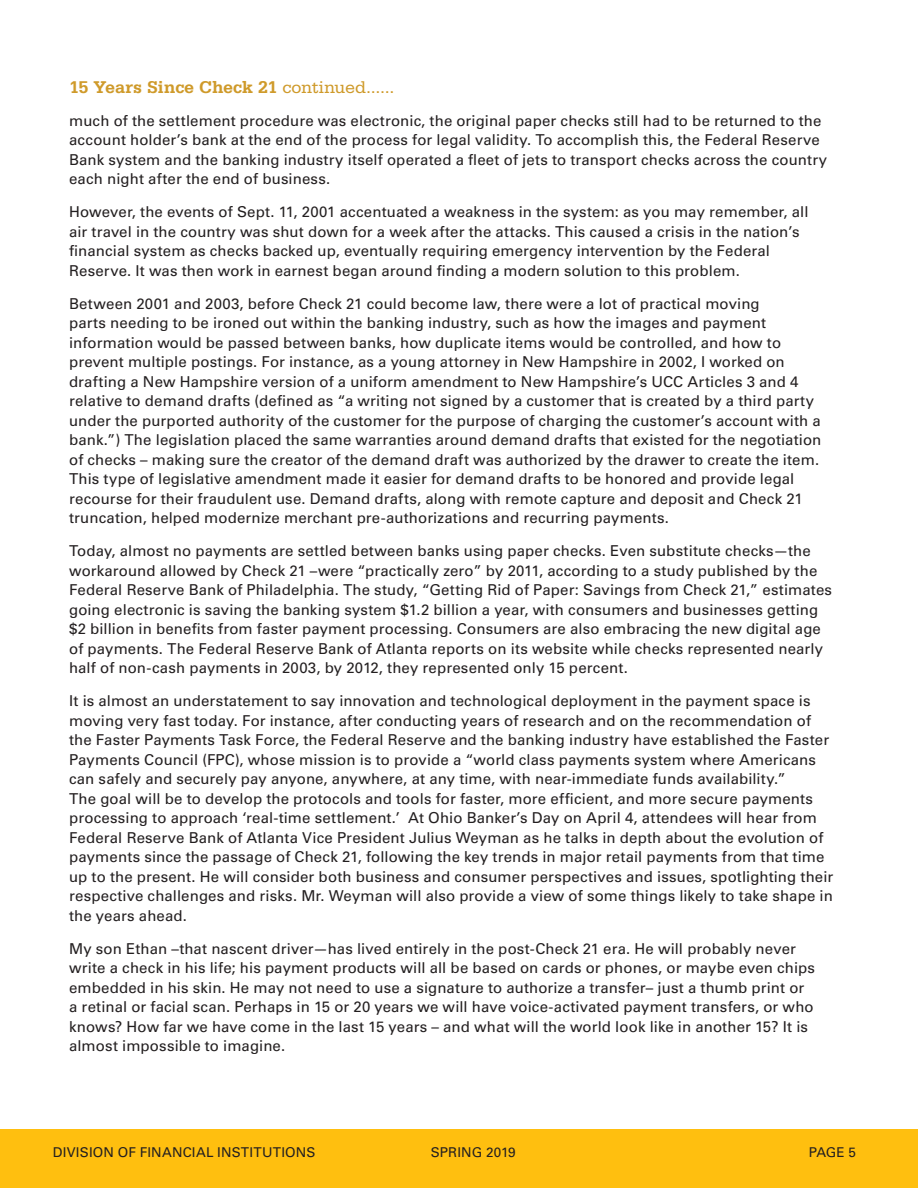
<style>
.page{position:relative;width:918px;height:1188px;background:#fff}
.page>*{position:absolute;margin:0;border:0;box-sizing:border-box;transform-origin:0 0}
.t1{font:700 18px "Serifa Std";letter-spacing:-.01em;color:#cf9a2a}
.t2{font:15px/19.5px "Univers LT Pro 55 Roman";letter-spacing:.01em;color:#231f20}
.t3{font:13.5px "Univers LT Pro 55 Roman";letter-spacing:.01em;color:#231f20}
.s1{font-weight:400}
</style>
<div class="page">
<div style="left:0;top:1130px;width:918px;height:58px;background:#ffbf0f"></div>
<p class="t1" style="left:69px;top:76px;width:327px">15 Years Since Check 21 <span class="s1">continued......</span></p>
<p class="t2" style="left:69px;top:111px;width:760px">much of the settlement procedure was electronic, the original paper checks still had to be returned to the account holder’s bank at the end of the process for legal validity. To accomplish this, the Federal Reserve Bank system and the banking industry itself operated a fleet of jets to transport checks across the country each night after the end of business.</p>
<p class="t2" style="left:69px;top:202px;width:741px">However, the events of Sept. 11, 2001 accentuated a weakness in the system: as you may remember, all air travel in the country was shut down for a week after the attacks. This caused a crisis in the nation’s financial system as checks backed up, eventually requiring emergency intervention by the Federal Reserve. It was then work in earnest began around finding a modern solution to this problem.</p>
<p class="t2" style="left:69px;top:294px;width:754px">Between 2001 and 2003, before Check 21 could become law, there were a lot of practical moving<br>parts needing to be ironed out within the banking industry, such as how the images and payment information would be passed between banks, how duplicate items would be controlled, and how to prevent multiple postings. For instance, as a young attorney in New Hampshire in 2002, I worked on drafting a New Hampshire version of a uniform amendment to New Hampshire’s UCC Articles 3 and 4 relative to demand drafts (defined as “a writing not signed by a customer that is created by a third party under the purported authority of the customer for the purpose of charging the customer’s account with a bank.”) The legislation placed the same warranties around demand drafts that existed for the negotiation of checks – making sure the creator of the demand draft was authorized by the drawer to create the item.<br>This type of legislative amendment made it easier for demand drafts to be honored and provide legal recourse for their fraudulent use. Demand drafts, along with remote capture and deposit and Check 21 truncation, helped modernize merchant pre-authorizations and recurring payments.</p>
<p class="t2" style="left:69px;top:541px;width:765px">Today, almost no payments are settled between banks using paper checks. Even substitute checks—the workaround allowed by Check 21 –were “practically zero” by 2011, according to a study published by the Federal Reserve Bank of Philadelphia. The study, “Getting Rid of Paper: Savings from Check 21,” estimates going electronic is saving the banking system $1.2 billion a year, with consumers and businesses getting $2 billion in benefits from faster payment processing. Consumers are also embracing the new digital age of payments. The Federal Reserve Bank of Atlanta reports on its website while checks represented nearly half of non-cash payments in 2003, by 2012, they represented only 15 percent.</p>
<p class="t2" style="left:69px;top:691px;width:766px">It is almost an understatement to say innovation and technological deployment in the payment space is moving very fast today. For instance, after conducting years of research and on the recommendation of the Faster Payments Task Force, the Federal Reserve and the banking industry have established the Faster Payments Council (FPC), whose mission is to provide a “world class payments system where Americans can safely and securely pay anyone, anywhere, at any time, with near-immediate funds availability.”<br>The goal will be to develop the protocols and tools for faster, more efficient, and more secure payments processing to approach ‘real-time settlement.’ At Ohio Banker’s Day on April 4, attendees will hear from Federal Reserve Bank of Atlanta Vice President Julius Weyman as he talks in depth about the evolution of payments since the passage of Check 21, following the key trends in major retail payments from that time up to the present. He will consider both business and consumer perspectives and issues, spotlighting their respective challenges and risks. Mr. Weyman will also provide a view of some things likely to take shape in the years ahead.</p>
<p class="t2" style="left:69px;top:939px;width:748px">My son Ethan –that nascent driver—has lived entirely in the post-Check 21 era. He will probably never write a check in his life; his payment products will all be based on cards or phones, or maybe even chips embedded in his skin. He may not need to use a signature to authorize a transfer– just a thumb print or a retinal or facial scan. Perhaps in 15 or 20 years we will have voice-activated payment transfers, or who knows? How far we have come in the last 15 years – and what will the world look like in another 15? It is almost impossible to imagine.</p>
<p class="t3" style="left:53px;top:1144px;width:264px">DIVISION OF FINANCIAL INSTITUTIONS</p>
<p class="t3" style="left:431px;top:1144px;width:87px">SPRING 2019</p>
<p class="t3" style="left:809px;top:1144px;width:49px">PAGE 5</p>
</div>
